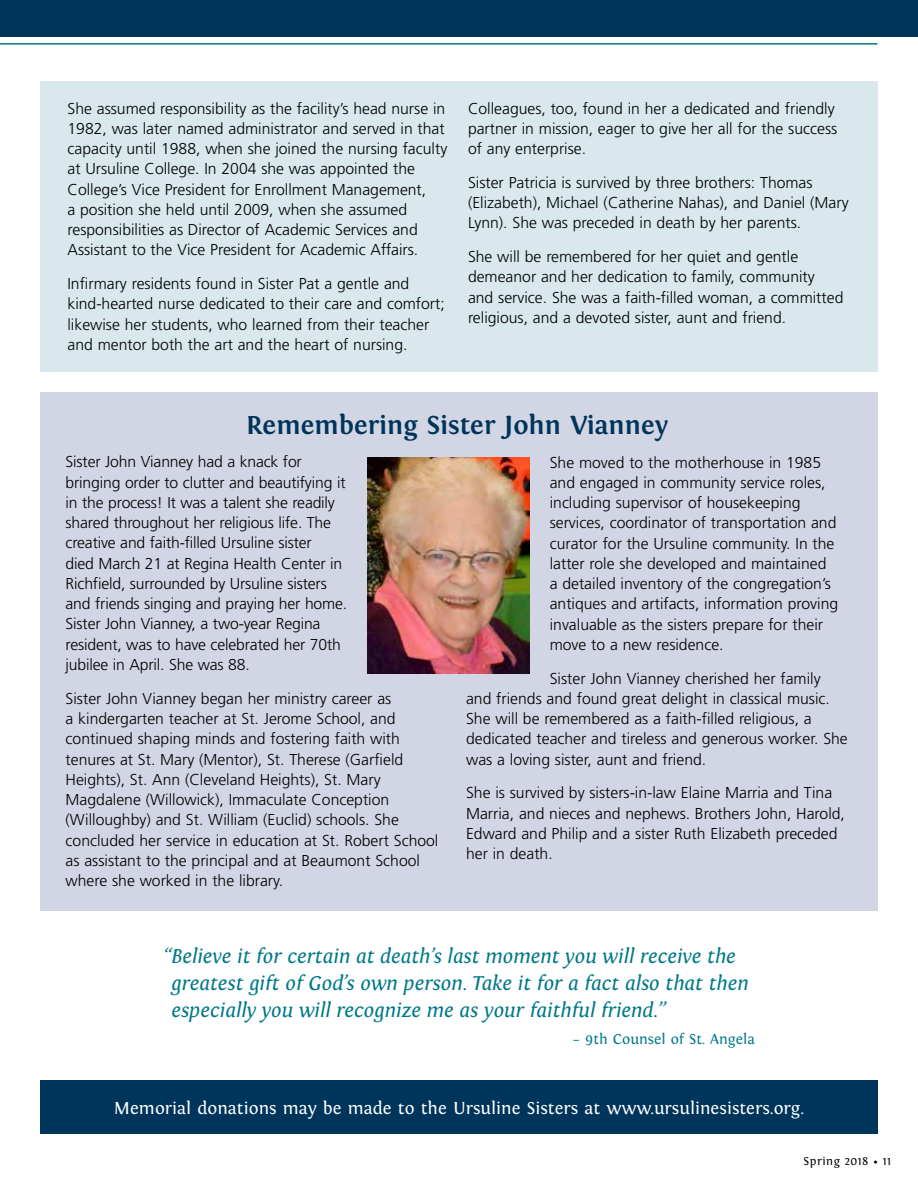
<style>
.page{position:relative;width:918px;height:1188px;background:#fff}
.page>*{position:absolute;margin:0;border:0;box-sizing:border-box;transform-origin:0 0}
.t1{font:700 27px "Fontin";color:#00355b}
.t2{font:italic 21px/27px "Fontin";color:#007988}
.t3{font:18px "Fontin";color:#fff}
.t4{font:300 15.75px/20.2px "Frutiger";color:#000}
.t5{font:15px "Fontin";color:#007988}
.t6{font:12px "Fontin";letter-spacing:.04em;color:#000}
</style>
<div class="page">
<div style="left:0;top:0;width:918px;height:36px;background:#00355b"></div>
<hr style="left:0;top:43px;width:878px;height:2px;background:#007988">
<div style="left:40px;top:81px;width:838px;height:290px;background:#d8e8ed"></div>
<div style="left:40px;top:392px;width:838px;height:519px;background:#d2d6e4"></div>
<img style="left:368px;top:457px;width:162px;height:216px">
<div style="left:40px;top:1080px;width:838px;height:54px;background:#00355b"></div>
<p class="t4" style="left:68px;top:98px;width:381px">She assumed responsibility as the facility’s head nurse in 1982, was later named administrator and served in that capacity until 1988, when she joined the nursing faculty at Ursuline College. In 2004 she was appointed the College’s Vice President for Enrollment Management,<br>a position she held until 2009, when she assumed responsibilities as Director of Academic Services and Assistant to the Vice President for Academic Affairs.</p>
<p class="t4" style="left:68px;top:273px;width:379px">Infirmary residents found in Sister Pat a gentle and kind-hearted nurse dedicated to their care and comfort; likewise her students, who learned from their teacher and mentor both the art and the heart of nursing.</p>
<p class="t4" style="left:468px;top:98px;width:371px">Colleagues, too, found in her a dedicated and friendly partner in mission, eager to give her all for the success of any enterprise.</p>
<p class="t4" style="left:468px;top:172px;width:382px">Sister Patricia is survived by three brothers: Thomas (Elizabeth), Michael (Catherine Nahas), and Daniel (Mary<br>Lynn). She was preceded in death by her parents.</p>
<p class="t4" style="left:468px;top:246px;width:377px">She will be remembered for her quiet and gentle demeanor and her dedication to family, community and service. She was a faith-filled woman, a committed religious, and a devoted sister, aunt and friend.</p>
<h1 class="t1" style="left:246px;top:410px;width:423px">Remembering Sister John Vianney</h1>
<p class="t4" style="left:66px;top:452px;width:283px">Sister John Vianney had a knack for bringing order to clutter and beautifying it in the process! It was a talent she readily shared throughout her religious life. The creative and faith-filled Ursuline sister<br>died March 21 at Regina Health Center in Richfield, surrounded by Ursuline sisters and friends singing and praying her home.<br>Sister John Vianney, a two-year Regina resident, was to have celebrated her 70th jubilee in April. She was 88.</p>
<p class="t4" style="left:66px;top:688px;width:374px">Sister John Vianney began her ministry career as<br>a kindergarten teacher at St. Jerome School, and continued shaping minds and fostering faith with tenures at St. Mary (Mentor), St. Therese (Garfield Heights), St. Ann (Cleveland Heights), St. Mary Magdalene (Willowick), Immaculate Conception (Willoughby) and St. William (Euclid) schools. She concluded her service in education at St. Robert School as assistant to the principal and at Beaumont School where she worked in the library.</p>
<p class="t4" style="left:550px;top:452px;width:290px">She moved to the motherhouse in 1985 and engaged in community service roles, including supervisor of housekeeping services, coordinator of transportation and curator for the Ursuline community. In the latter role she developed and maintained a detailed inventory of the congregation’s antiques and artifacts, information proving invaluable as the sisters prepare for their move to a new residence.</p>
<p class="t4" style="left:466px;top:668px;width:383px;text-indent:84px">Sister John Vianney cherished her family and friends and found great delight in classical music.<br>She will be remembered as a faith-filled religious, a dedicated teacher and tireless and generous worker. She was a loving sister, aunt and friend.</p>
<p class="t4" style="left:466px;top:783px;width:380px">She is survived by sisters-in-law Elaine Marria and Tina Marria, and nieces and nephews. Brothers John, Harold, Edward and Philip and a sister Ruth Elizabeth preceded her in death.</p>
<h2 class="t2" style="left:171px;top:942px;width:579px;text-indent:-8px">“Believe it for certain at death’s last moment you will receive the greatest gift of God’s own person. Take it for a fact also that then especially you will recognize me as your faithful friend.”</h2>
<p class="t5" style="left:573px;top:1031px;width:183px">– 9th Counsel of St. Angela</p>
<p class="t3" style="left:114px;top:1098px;width:692px">Memorial donations may be made to the Ursuline Sisters at www.ursulinesisters.org.</p>
<p class="t6" style="left:804px;top:1154px;width:89px">Spring 2018 • 11</p>
</div>
